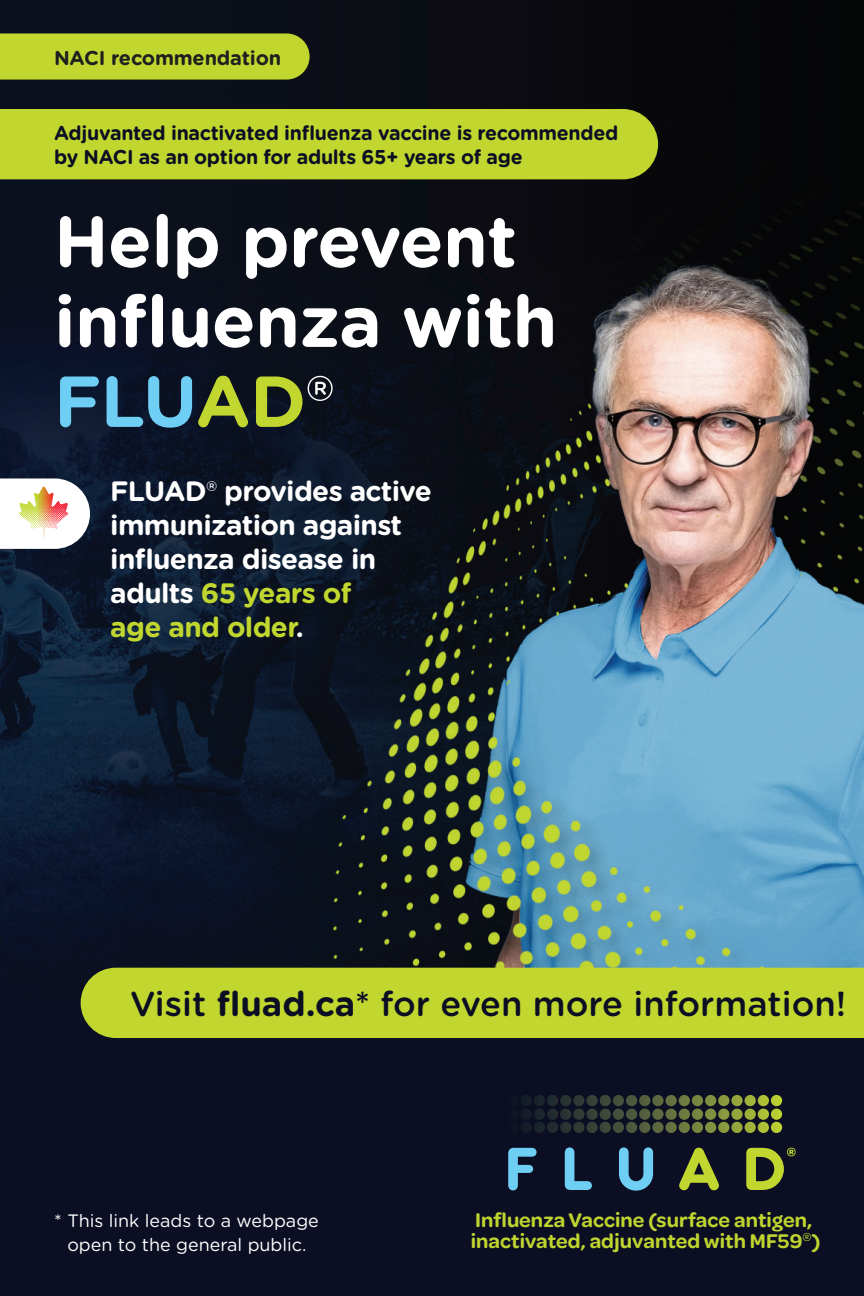
<style>
.page{position:relative;width:864px;height:1296px;background:#0c0f23}
.page>*{position:absolute;margin:0;border:0;box-sizing:border-box;transform-origin:0 0}
.t1{font:700 72px/80px "Gotham Rounded";letter-spacing:-.01em;color:#fff}
.t2{font:500 34.6px "Gotham Rounded";color:#0c0f23}
.t3{font:700 28px/34px "Gotham Rounded";letter-spacing:-.025em;color:#fff}
.t4{font:600 21.2px/21.2px "Omnes";letter-spacing:.005em;color:#c0d42f}
.t5{font:700 20px/24px "Gotham Rounded";letter-spacing:-.015em;color:#0c0f23}
.t6{font:700 20px "Gotham Rounded";letter-spacing:-.01em;color:#1e1f1f}
.t7{font:18px/24px "Gotham Rounded";color:#fff;text-align:center}
.s1{color:#6fcef4}
.s2{color:#c1d72f}
.s3{font-weight:400}
.s4{font-weight:700}
</style>
<div class="page">
<img style="left:0;top:0;width:864px;height:968px">
<svg style="left:508px;top:1148px;width:29px;height:42px"></svg>
<svg style="left:565px;top:1147px;width:27px;height:43px"></svg>
<svg style="left:619px;top:1147px;width:34px;height:44px"></svg>
<svg style="left:679px;top:1148px;width:40px;height:42px"></svg>
<img style="left:600px;top:1095px;width:182px;height:11px">
<svg style="left:746px;top:1148px;width:50px;height:42px"></svg>
<div style="left:81px;top:968px;width:783px;height:70px;background:#c1d72f"></div>
<div style="left:0;top:109px;width:658px;height:70px;background:#c1d72f"></div>
<svg style="left:0;top:479px;width:90px;height:70px;background:#e3dfdd"></svg>
<div style="left:0;top:33px;width:310px;height:47px;background:#c1d72f"></div>
<img style="left:19px;top:487px;width:49px;height:25px">
<p class="t6" style="left:54px;top:43px;width:229px">NACI recommendation</p>
<p class="t5" style="left:54px;top:120px;width:566px">Adjuvanted inactivated influenza vaccine is recommended by NACI as an option for adults 65+ years of age</p>
<h1 class="t1" style="left:54px;top:198px;width:505px">Help prevent influenza with<br><span class="s1">FLU</span><span class="s2">AD</span><span class="s3">®</span></h1>
<h3 class="t3" style="left:110px;top:473px;width:323px">FLUAD<span class="s3">®</span> provides active immunization against influenza disease in adults <span class="s2">65 years of<br>age and older</span>.</h3>
<h2 class="t2" style="left:130px;top:979px;width:718px">Visit <span class="s4">fluad.ca</span>* for even more information!</h2>
<p class="t7" style="left:54px;top:1208px;width:266px">* This link leads to a webpage open to the general public.</p>
<p class="t4" style="left:471px;top:1208px;width:351px">Influenza Vaccine (surface antigen, inactivated, adjuvanted with MF59<sup>®</sup>)</p>
</div>
